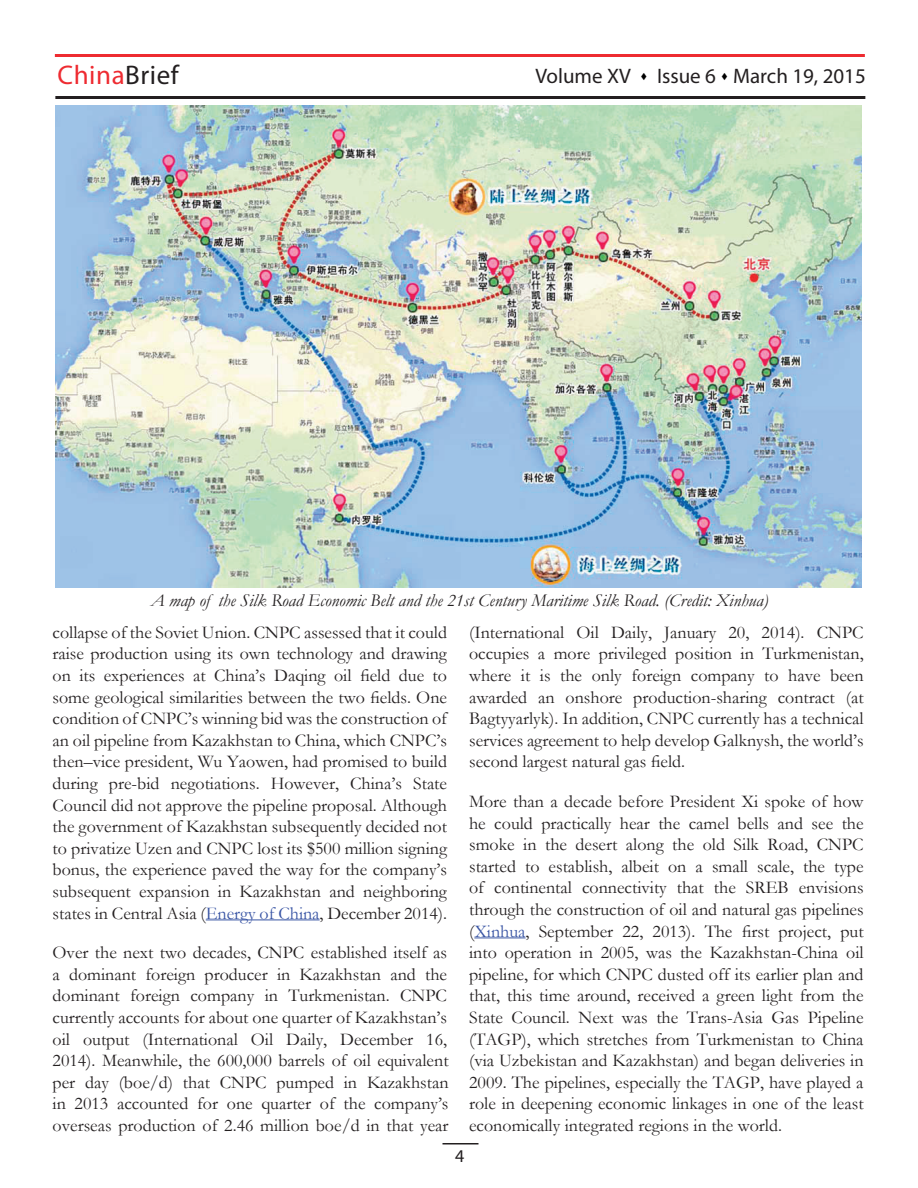
<style>
.page{position:relative;width:918px;height:1188px;background:#fff}
.page>*{position:absolute;margin:0;border:0;box-sizing:border-box;transform-origin:0 0}
.t1{font:27px "Myriad Pro";letter-spacing:.02em;color:#ee2b31}
.t2{font:21px "Myriad Pro";color:#231f20}
.t3{font:18px/21.6px "Garamond";color:#231f20;text-align:justify}
.t4{font:italic 18px "Garamond";color:#231f20}
.t5{font:18px "Myriad Pro";color:#231f20}
.s1{color:#231f20}
.s2{color:#000}
.s3{color:#3854a4}
</style>
<div class="page">
<hr style="left:55px;top:54px;width:810px;height:3px;background:#ee2b31">
<hr style="left:55px;top:96px;width:810px;height:3px;background:#231f20">
<hr style="left:442px;top:1143px;width:36px;height:1px;background:#231f20">
<hr style="left:206px;top:919px;width:114px;height:1px;background:#3854a4">
<hr style="left:474px;top:937px;width:52px;height:1px;background:#3854a4">
<img style="left:55px;top:106px;width:807px;height:482px">
<h1 class="t1" style="left:58px;top:58px;width:123px">China<span class="s1">Brief</span></h1>
<p class="t2" style="left:536px;top:63px;width:332px">Volume XV <span class="s2">▲</span> Issue 6 <span class="s2">▲</span> March 19, 2015</p>
<p class="t4" style="left:151px;top:588px;width:619px">A map of the Silk Road Economic Belt and the 21st Century Maritime Silk Road. (Credit: Xinhua)</p>
<p class="t3" style="left:53px;top:621px;width:396px">collapse of the Soviet Union. CNPC assessed that it could raise production using its own technology and drawing on its experiences at China’s Daqing oil field due to some geological similarities between the two fields. One condition of CNPC’s winning bid was the construction of an oil pipeline from Kazakhstan to China, which CNPC’s then–vice president, Wu Yaowen, had promised to build during pre-bid negotiations. However, China’s State Council did not approve the pipeline proposal. Although the government of Kazakhstan subsequently decided not to privatize Uzen and CNPC lost its $500 million signing bonus, the experience paved the way for the company’s subsequent expansion in Kazakhstan and neighboring states in Central Asia (<span class="s3">Energy of China</span>, December 2014).</p>
<p class="t3" style="left:53px;top:941px;width:398px">Over the next two decades, CNPC established itself as a dominant foreign producer in Kazakhstan and the dominant foreign company in Turkmenistan. CNPC currently accounts for about one quarter of Kazakhstan’s oil output (International Oil Daily, December 16, 2014). Meanwhile, the 600,000 barrels of oil equivalent per day (boe/d) that CNPC pumped in Kazakhstan in 2013 accounted for one quarter of the company’s overseas production of 2.46 million boe/d in that year</p>
<p class="t3" style="left:469px;top:621px;width:396px">(International Oil Daily, January 20, 2014). CNPC occupies a more privileged position in Turkmenistan, where it is the only foreign company to have been awarded an onshore production-sharing contract (at Bagtyyarlyk). In addition, CNPC currently has a technical services agreement to help develop Galknysh, the world’s second largest natural gas field.</p>
<p class="t3" style="left:469px;top:790px;width:396px">More than a decade before President Xi spoke of how he could practically hear the camel bells and see the smoke in the desert along the old Silk Road, CNPC started to establish, albeit on a small scale, the type of continental connectivity that the SREB envisions through the construction of oil and natural gas pipelines (<span class="s3">Xinhua</span>, September 22, 2013). The first project, put into operation in 2005, was the Kazakhstan-China oil pipeline, for which CNPC dusted off its earlier plan and that, this time around, received a green light from the State Council. Next was the Trans-Asia Gas Pipeline (TAGP), which stretches from Turkmenistan to China (via Uzbekistan and Kazakhstan) and began deliveries in 2009. The pipelines, especially the TAGP, have played a role in deepening economic linkages in one of the least economically integrated regions in the world.</p>
<p class="t5" style="left:455px;top:1145px;width:11px">4</p>
</div>
